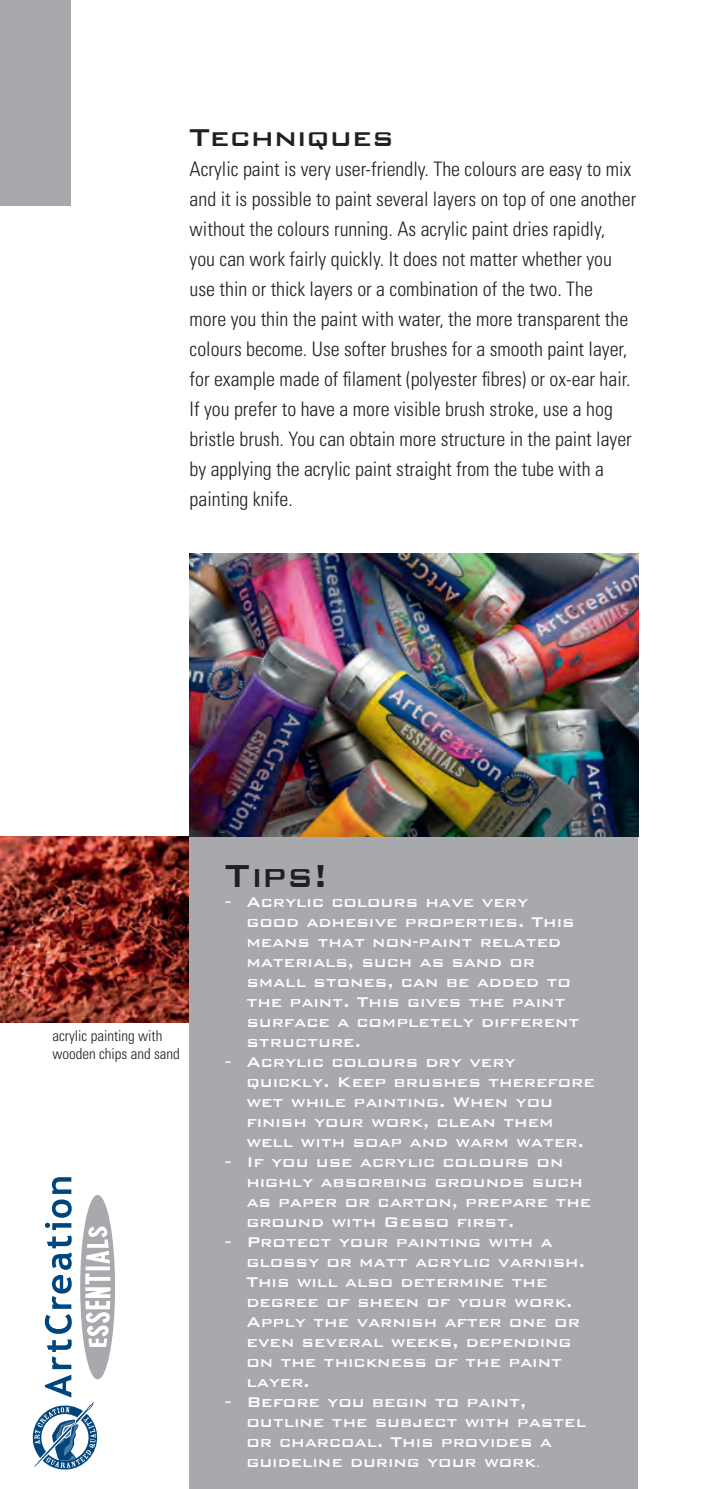
<style>
.page{position:relative;width:709px;height:1489px;background:#fff}
.page>*{position:absolute;margin:0;border:0;box-sizing:border-box;transform-origin:0 0}
.t1{font:500 42.5px "Bank Gothic";color:#231f20;scale:.92 1}
.t2{font:500 32.5px "Bank Gothic";color:#231f20}
.t3{font:300 condensed 20px/30px "Univers";color:#231f20}
.t4{font:500 18.75px/20px "Bank Gothic";color:#fff}
.t5{font:300 condensed 15px/17.5px "Univers";color:#231f20}
.s1{font-family:"Arial";font-weight:400}
.s2{font-family:"Univers";font-weight:300;font-stretch:condensed}
</style>
<div class="page">
<img style="left:0;top:836px;width:190px;height:186px">
<svg style="left:47px;top:1339px;width:25px;height:29px"></svg>
<svg style="left:45px;top:1235px;width:27px;height:98px"></svg>
<svg style="left:45px;top:1199px;width:27px;height:30px"></svg>
<svg style="left:52px;top:1177px;width:19px;height:16px"></svg>
<div style="left:80px;top:1194px;width:35px;height:185px;background:#a8a9ad;border-radius:50%"></div>
<svg style="left:85px;top:1226px;width:25px;height:120px"></svg>
<svg style="left:32px;top:1374px;width:68px;height:96px"></svg>
<div style="left:190px;top:831px;width:448px;height:657px;background:#a8a9ad"></div>
<img style="left:190px;top:554px;width:448px;height:282px">
<div style="left:0;top:0;width:71px;height:206px;background:#a8a9ad"></div>
<h2 class="t2" style="left:190px;top:112px;width:205px">Techniques</h2>
<p class="t3" style="left:190px;top:154px;width:448px">Acrylic paint is very user-friendly. The colours are easy to mix and it is possible to paint several layers on top of one another without the colours running. As acrylic paint dries rapidly,<br>you can work fairly quickly. It does not matter whether you use thin or thick layers or a combination of the two. The<br>more you thin the paint with water, the more transparent the colours become. Use softer brushes for a smooth paint layer, for example made of filament (polyester fibres) or ox-ear hair.<br>If you prefer to have a more visible brush stroke, use a hog bristle brush. You can obtain more structure in the paint layer by applying the acrylic paint straight from the tube with a painting knife.</p>
<p class="t5" style="left:52px;top:1026px;width:129px">acrylic painting with wooden chips and sand</p>
<h1 class="t1" style="left:225px;top:842px;width:113px">Tips!</h1>
<p class="t4" style="left:246px;top:889px;width:335px;text-indent:-21px"><span class="s1">-</span> Acrylic colours have very good adhesive properties. This means that non-paint related materials, such as sand or small stones, can be added to the paint. This gives the paint surface a completely different structure.</p>
<p class="t4" style="left:246px;top:1049px;width:350px;text-indent:-21px"><span class="s1">-</span> Acrylic colours dry very quickly. Keep brushes therefore wet while painting. When you finish your work, clean them well with soap and warm water.</p>
<p class="t4" style="left:246px;top:1150px;width:346px;text-indent:-21px"><span class="s1">-</span> If you use acrylic colours on highly absorbing grounds such as paper or carton, prepare the ground with Gesso first.</p>
<p class="t4" style="left:246px;top:1230px;width:340px;text-indent:-21px"><span class="s1">-</span> Protect your painting with a glossy or matt acrylic varnish.<br>This will also determine the degree of sheen of your work.<br>Apply the varnish after one or even several weeks, depending on the thickness of the paint layer.</p>
<p class="t4" style="left:246px;top:1390px;width:341px;text-indent:-21px"><span class="s1">-</span> Before you begin to paint, outline the subject with pastel or charcoal. This provides a guideline during your work<span class="s2">.</span></p>
</div>
